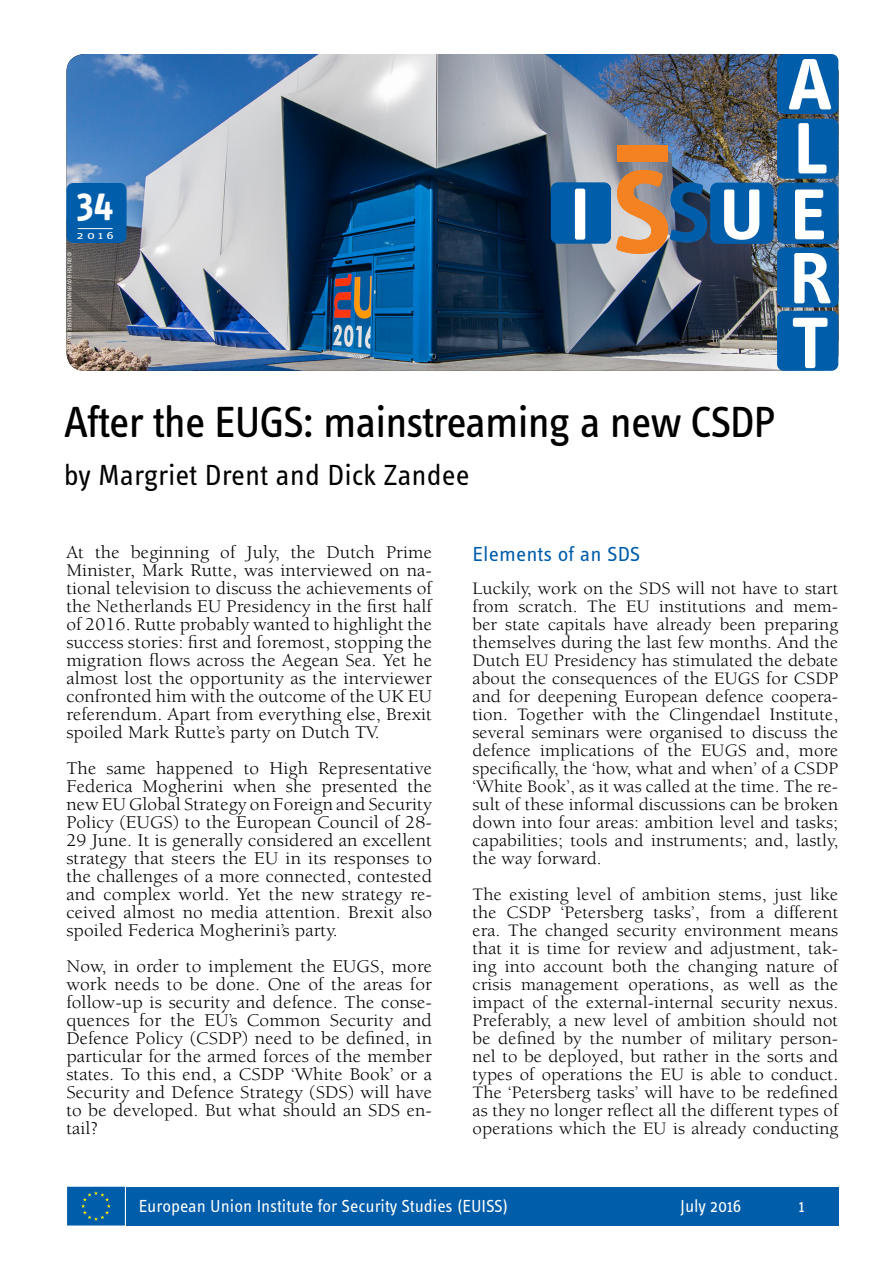
<style>
.page{position:relative;width:893px;height:1263px;background:#fff}
.page>*{position:absolute;margin:0;border:0;box-sizing:border-box;transform-origin:0 0}
.t1{font:45px "Info OT Text";letter-spacing:-.02em;color:#000}
.t2{font:700 39px "Info OT Text";color:#fff}
.t3{font:30px "Info OT Text";color:#000}
.t4{font:21px "Info OT Text";letter-spacing:.005em;color:#005daa;scale:1.05 1}
.t5{font:18.45px/18px "Berkeley Std";letter-spacing:.005em;color:#000;text-align:justify;scale:1.05 1}
.t6{font:18px/18px "Berkeley Std";letter-spacing:.005em;color:#000;text-align:justify;scale:1.05 1}
.t7{font:18px "Info OT Text";color:#fff}
.t8{font:10.8px "Info OT Text";color:#fff;scale:1.44 1}
.t9{font:6px "Info OT Text";letter-spacing:.01em;color:#fefef9}
</style>
<div class="page">
<img style="left:66px;top:54px;width:772px;height:317px">
<div style="left:711px;top:183px;width:62px;height:60px;background:#005daa;border-radius:7px"></div>
<div style="left:710px;top:183px;width:63px;height:61px;border:1px solid #005daa;border-radius:7px"></div>
<div style="left:778px;top:183px;width:60px;height:60px;background:#005daa;border-radius:7px"></div>
<div style="left:777px;top:183px;width:61px;height:61px;border:1px solid #005daa;border-radius:7px"></div>
<svg style="left:724px;top:189px;width:35px;height:51px"></svg>
<svg style="left:795px;top:189px;width:29px;height:50px"></svg>
<div style="left:777px;top:311px;width:61px;height:60px;background:#005daa;border-radius:7px"></div>
<div style="left:777px;top:247px;width:61px;height:60px;background:#005daa;border-radius:7px"></div>
<div style="left:777px;top:119px;width:61px;height:60px;background:#005daa;border-radius:7px"></div>
<div style="left:777px;top:54px;width:61px;height:60px;background:#005daa;border-radius:7px"></div>
<img style="left:616px;top:170px;width:91px;height:84px">
<svg style="left:789px;top:59px;width:42px;height:50px"></svg>
<svg style="left:798px;top:123px;width:28px;height:50px"></svg>
<svg style="left:794px;top:253px;width:37px;height:50px"></svg>
<svg style="left:793px;top:318px;width:34px;height:50px"></svg>
<div style="left:551px;top:183px;width:60px;height:60px;background:#005daa;border-radius:7px"></div>
<div style="left:575px;top:189px;width:10px;height:51px;background:#fff;border-radius:2px"></div>
<div style="left:617px;top:145px;width:50px;height:17px;background:#f58220"></div>
<div style="left:66px;top:183px;width:61px;height:60px;background:#005daa;border-radius:7px"></div>
<hr style="left:78px;top:228px;width:35px;height:1px;background:#fff">
<div style="left:127px;top:1187px;width:712px;height:38px;background:#005daa"></div>
<div style="left:67px;top:1187px;width:58px;height:38px;background:#005daa;border:2px solid #005daa"></div>
<svg style="left:81px;top:1191px;width:30px;height:30px"></svg>
<h2 class="t2" style="left:77px;top:178px;width:39px">34</h2>
<p class="t8" style="left:77px;top:229px;width:27px">2016</p>
<p class="t9" style="left:73px;top:252px;width:103px;rotate:90deg">© Dutch Government/Valerie Kuypers</p>
<h1 class="t1" style="left:64px;top:394px;width:714px">After the EUGS: mainstreaming a new CSDP</h1>
<h3 class="t3" style="left:64px;top:457px;width:407px">by Margriet Drent and Dick Zandee</h3>
<p class="t5" style="left:66px;top:544px;width:350px">At the beginning of July, the Dutch Prime Minister, Mark Rutte, was interviewed on na&shy;tional television to discuss the achievements of the Netherlands EU Presidency in the first half of 2016. Rutte probably wanted to highlight the success stories: first and foremost, stopping the migration flows across the Aegean Sea. Yet he almost lost the opportunity as the interviewer confronted him with the outcome of the UK EU referendum. Apart from everything else, Brexit spoiled Mark Rutte’s party on Dutch TV.</p>
<p class="t5" style="left:66px;top:760px;width:350px">The same happened to High Representative Federica Mogherini when she presented the new EU Global Strategy on Foreign and Security Policy (EUGS) to the European Council of 28- 29 June. It is generally considered an excellent strategy that steers the EU in its responses to the challenges of a more connected, contested and complex world. Yet the new strategy re&shy;ceived almost no media attention. Brexit also spoiled Federica Mogherini’s party.</p>
<p class="t5" style="left:66px;top:958px;width:350px">Now, in order to implement the EUGS, more work needs to be done. One of the areas for follow-up is security and defence. The conse&shy;quences for the EU’s Common Security and Defence Policy (CSDP) need to be defined, in particular for the armed forces of the member states. To this end, a CSDP ‘White Book’ or a Security and Defence Strategy (SDS) will have to be developed. But what should an SDS en&shy;tail?</p>
<p class="t4" style="left:472px;top:541px;width:161px">Elements of an SDS</p>
<p class="t6" style="left:472px;top:580px;width:350px">Luckily, work on the SDS will not have to start from scratch. The EU institutions and mem&shy;ber state capitals have already been preparing themselves during the last few months. And the Dutch EU Presidency has stimulated the debate about the consequences of the EUGS for CSDP and for deepening European defence coopera&shy;tion. Together with the Clingendael Institute, several seminars were organised to discuss the defence implications of the EUGS and, more specifically, the ‘how, what and when’ of a CSDP ‘White Book’, as it was called at the time. The re&shy;sult of these informal discussions can be broken down into four areas: ambition level and tasks; capabilities; tools and instruments; and, lastly, the way forward.</p>
<p class="t6" style="left:472px;top:886px;width:350px">The existing level of ambition stems, just like the CSDP ‘Petersberg tasks’, from a different era. The changed security environment means that it is time for review and adjustment, tak&shy;ing into account both the changing nature of crisis management operations, as well as the impact of the external-internal security nexus.<br>Preferably, a new level of ambition should not be defined by the number of military person&shy;nel to be deployed, but rather in the sorts and types of operations the EU is able to conduct.<br>The ‘Petersberg tasks’ will have to be redefined as they no longer reflect all the different types of operations which the EU is already conducting</p>
<p class="t7" style="left:139px;top:1194px;width:371px">European Union Institute for Security Studies (EUISS)</p>
<p class="t7" style="left:680px;top:1194px;width:63px">July 2016</p>
<p class="t7" style="left:799px;top:1194px;width:7px">1</p>
</div>
